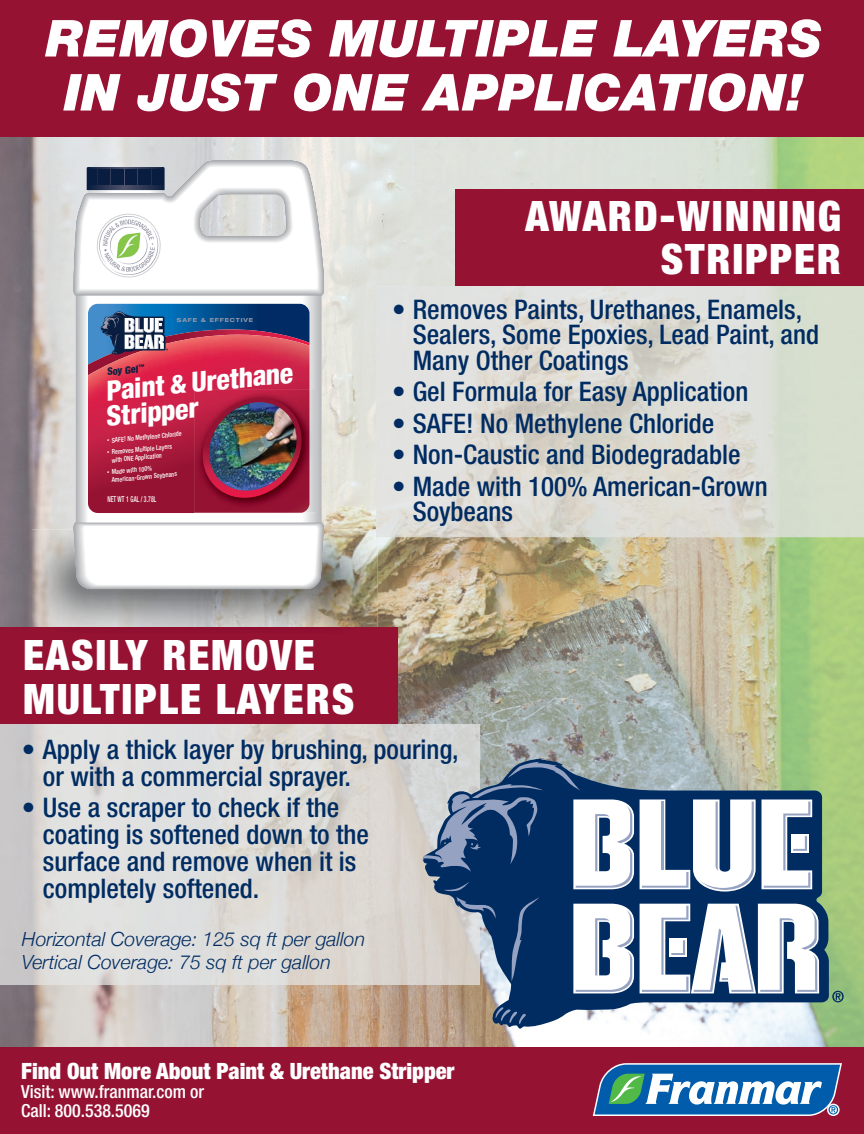
<style>
.page{position:relative;width:864px;height:1134px;background:#fff}
.page>*{position:absolute;margin:0;border:0;box-sizing:border-box;transform-origin:0 0}
.t1{font:italic 900 51px/54px "Helvetica Neue";letter-spacing:.005em;color:#fff;text-align:center}
.t2{font:900 condensed 42px/43.5px "Helvetica Neue";letter-spacing:.045em;color:#fff;text-align:right}
.t3{font:800 condensed 27.75px/26.1px "Helvetica Neue";color:#fff}
.t4{font:500 condensed 27px/27px "Helvetica Neue";color:#002c62}
.t5{font:900 condensed 22.5px "Helvetica Neue";color:#fff}
.t6{font:italic 300 19.5px/22.5px "Helvetica Neue";color:#002c62}
.t7{font:500 condensed 18px/18.8px "Helvetica Neue";color:#fff}
.t8{font:800 condensed 10.2px "Helvetica Neue";color:#081d3f}
.t9{font:500 condensed 8.1px "Helvetica Neue";letter-spacing:.02em;color:#fff;scale:.7 1}
.t10{font:500 condensed 6.75px/8.1px "Helvetica Neue";color:#fff;scale:.9 1}
.t11{font:700 expanded 5.55px "Helvetica Neue";letter-spacing:.15em;color:#9a9aaa}
.s1{font-size:25.5px}
.s2{font-size:4.95px}
</style>
<div class="page">
<img style="left:0;top:137px;width:864px;height:93px">
<img style="left:0;top:230px;width:74px;height:319px">
<img style="left:324px;top:284px;width:82px;height:265px">
<img style="left:406px;top:537px;width:458px;height:225px">
<img style="left:0;top:549px;width:32px;height:79px">
<img style="left:356px;top:549px;width:51px;height:176px">
<img style="left:458px;top:762px;width:406px;height:285px">
<img style="left:0;top:985px;width:458px;height:62px">
<div style="left:0;top:1047px;width:864px;height:87px;background:#951233"></div>
<svg style="left:593px;top:1063px;width:249px;height:53px;background:#548ab6"></svg>
<div style="left:0;top:0;width:864px;height:137px;background:#951233"></div>
<img style="left:376px;top:286px;width:488px;height:251px">
<div style="left:455px;top:189px;width:409px;height:97px;background:#951233"></div>
<div style="left:0;top:628px;width:398px;height:96px;background:#951233"></div>
<svg style="left:832px;top:991px;width:12px;height:11px"></svg>
<svg style="left:423px;top:758px;width:406px;height:274px"></svg>
<svg style="left:495px;top:1007px;width:31px;height:18px"></svg>
<svg style="left:640px;top:799px;width:116px;height:93px"></svg>
<svg style="left:762px;top:799px;width:50px;height:90px"></svg>
<svg style="left:640px;top:904px;width:179px;height:89px"></svg>
<svg style="left:423px;top:762px;width:211px;height:231px"></svg>
<img style="left:32px;top:529px;width:346px;height:99px">
<svg style="left:376px;top:529px;width:2px;height:8px"></svg>
<svg style="left:74px;top:295px;width:250px;height:228px"></svg>
<svg style="left:74px;top:523px;width:250px;height:66px"></svg>
<svg style="left:88px;top:304px;width:222px;height:7px;background:#115d9b"></svg>
<img style="left:88px;top:375px;width:222px;height:138px">
<svg style="left:88px;top:311px;width:222px;height:64px;background:#8b4a6f"></svg>
<img style="left:310px;top:389px;width:6px;height:124px">
<img style="left:194px;top:389px;width:116px;height:124px">
<svg style="left:203px;top:398px;width:99px;height:103px;background:#991132"></svg>
<img style="left:209px;top:402px;width:88px;height:92px">
<svg style="left:74px;top:160px;width:250px;height:135px"></svg>
<h1 class="t1" style="left:46px;top:10px;width:778px">REMOVES MULTIPLE LAYERS<br>IN JUST ONE APPLICATION!</h1>
<p class="t11" style="left:177px;top:317px;width:78px">SAFE &amp; EFFECTIVE</p>
<p class="t8" style="left:106px;top:365px;width:39px;rotate:-5deg">Soy Gel<sup>™</sup></p>
<p class="t3" style="left:102px;top:377px;width:191px;rotate:-5deg">Paint <span class="s1">&amp;</span> Urethane<br>Stripper</p>
<p class="t10" style="left:107px;top:436px;width:85px;rotate:-5deg"><span class="s2">•</span> SAFE! No Methylene Chloride</p>
<p class="t10" style="left:110px;top:448px;width:70px;text-indent:-4px;rotate:-5deg"><span class="s2">•</span> Removes Multiple Layers with ONE Application</p>
<p class="t10" style="left:110px;top:468px;width:74px;text-indent:-4px;rotate:-5deg"><span class="s2">•</span> Made with 100%<br>American-Grown Soybeans</p>
<p class="t9" style="left:107px;top:494px;width:72px">NET WT 1 GAL / 3.78L</p>
<h2 class="t2" style="left:526px;top:193px;width:317px">AWARD-WINNING<br>STRIPPER</h2>
<p class="t4" style="left:413px;top:296px;width:408px;line-height:25.5px;text-indent:-21px">• Removes Paints, Urethanes, Enamels,<br>Sealers, Some Epoxies, Lead Paint, and<br>Many Other Coatings</p>
<p class="t4" style="left:392px;top:378px;width:358px">• Gel Formula for Easy Application</p>
<p class="t4" style="left:392px;top:409px;width:324px">• SAFE! No Methylene Chloride</p>
<p class="t4" style="left:392px;top:441px;width:350px">• Non-Caustic and Biodegradable</p>
<p class="t4" style="left:413px;top:473px;width:357px;line-height:25.5px;text-indent:-21px">• Made with 100% American-Grown<br>Soybeans</p>
<h2 class="t2" style="left:23px;top:633px;width:333px;text-align:left">EASILY REMOVE<br>MULTIPLE LAYERS</h2>
<p class="t4" style="left:43px;top:735px;width:417px;text-indent:-21px">• Apply a thick layer by brushing, pouring, or with a commercial sprayer.</p>
<p class="t4" style="left:43px;top:794px;width:328px;text-indent:-21px">• Use a scraper to check if the coating is softened down to the surface and remove when it is completely softened.</p>
<p class="t6" style="left:22px;top:927px;width:345px">Horizontal Coverage: 125 sq ft per gallon<br>Vertical Coverage: 75 sq ft per gallon</p>
<p class="t5" style="left:21px;top:1057px;width:435px">Find Out More About Paint &amp; Urethane Stripper</p>
<p class="t7" style="left:21px;top:1082px;width:185px">Visit: www.franmar.com or<br>Call: 800.538.5069</p>
</div>
